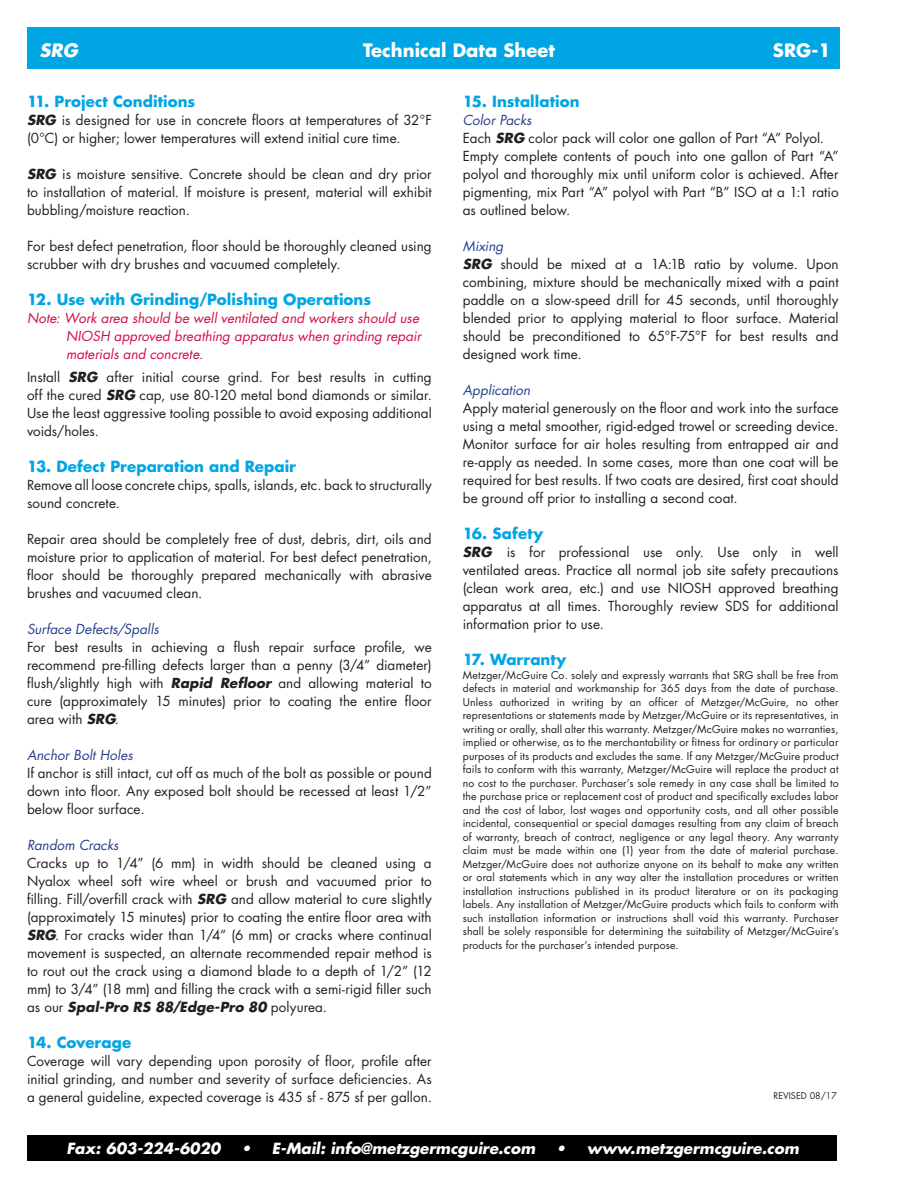
<style>
.page{position:relative;width:918px;height:1188px;background:#fff}
.page>*{position:absolute;margin:0;border:0;box-sizing:border-box;transform-origin:0 0}
.t1{font:700 18px "Futura Std";color:#fff}
.t2{font:italic 700 18px "Futura Std";color:#fff}
.t3{font:700 15px "Futura Std";letter-spacing:.005em;color:#00a6e4}
.t4{font:italic 700 15px "Futura Std";color:#fff}
.t5{font:13.5px/18px "Futura Std";letter-spacing:.005em;color:#231f20;text-align:justify}
.t6{font:italic 13.5px/18px "Futura Std";letter-spacing:.005em;color:#d20d44}
.t7{font:italic 13.5px "Futura Std";letter-spacing:.005em;color:#253f8e}
.t8{font:10.5px/13.5px "Futura Std";letter-spacing:.015em;color:#231f20;text-align:justify}
.t9{font:9px "Futura Std";color:#231f20}
.s1{font-weight:700;font-style:italic}
</style>
<div class="page">
<div style="left:27px;top:1136px;width:810px;height:25px;background:#000"></div>
<div style="left:27px;top:27px;width:812px;height:41px;background:#00a6e4"></div>
<p class="t2" style="left:39px;top:38px;width:40px">SRG</p>
<p class="t1" style="left:363px;top:38px;width:193px">Technical Data Sheet</p>
<p class="t1" style="left:773px;top:38px;width:59px">SRG-1</p>
<p class="t3" style="left:27px;top:92px;width:170px">11. Project Conditions</p>
<p class="t5" style="left:27px;top:112px;width:406px"><span class="s1">SRG</span> is designed for use in concrete floors at temperatures of 32°F (0°C) or higher; lower temperatures will extend initial cure time.</p>
<p class="t5" style="left:27px;top:166px;width:406px"><span class="s1">SRG</span> is moisture sensitive. Concrete should be clean and dry prior to installation of material. If moisture is present, material will exhibit bubbling/moisture reaction.</p>
<p class="t5" style="left:27px;top:238px;width:406px">For best defect penetration, floor should be thoroughly cleaned using scrubber with dry brushes and vacuumed completely.</p>
<p class="t3" style="left:27px;top:290px;width:346px">12. Use with Grinding/Polishing Operations</p>
<p class="t6" style="left:66px;top:310px;width:357px;text-indent:-39px">Note: Work area should be well ventilated and workers should use<br>NIOSH approved breathing apparatus when grinding repair materials and concrete.</p>
<p class="t5" style="left:27px;top:368px;width:406px">Install <span class="s1">SRG</span> after initial course grind. For best results in cutting off the cured <span class="s1">SRG</span> cap, use 80-120 metal bond diamonds or similar.<br>Use the least aggressive tooling possible to avoid exposing additional voids/holes.</p>
<p class="t3" style="left:27px;top:456px;width:270px">13. Defect Preparation and Repair</p>
<p class="t5" style="left:27px;top:476px;width:406px">Remove all loose concrete chips, spalls, islands, etc. back to structurally sound concrete.</p>
<p class="t5" style="left:27px;top:530px;width:406px">Repair area should be completely free of dust, debris, dirt, oils and moisture prior to application of material. For best defect penetration, floor should be thoroughly prepared mechanically with abrasive brushes and vacuumed clean.</p>
<p class="t7" style="left:27px;top:620px;width:133px">Surface Defects/Spalls</p>
<p class="t5" style="left:27px;top:638px;width:406px">For best results in achieving a flush repair surface profile, we recommend pre-filling defects larger than a penny (3/4” diameter) flush/slightly high with <span class="s1">Rapid Refloor</span> and allowing material to cure (approximately 15 minutes) prior to coating the entire floor area with <span class="s1">SRG</span>.</p>
<p class="t7" style="left:27px;top:746px;width:107px">Anchor Bolt Holes</p>
<p class="t5" style="left:27px;top:764px;width:406px">If anchor is still intact, cut off as much of the bolt as possible or pound down into floor. Any exposed bolt should be recessed at least 1/2” below floor surface.</p>
<p class="t7" style="left:27px;top:836px;width:93px">Random Cracks</p>
<p class="t5" style="left:27px;top:854px;width:406px">Cracks up to 1/4” (6 mm) in width should be cleaned using a Nyalox wheel soft wire wheel or brush and vacuumed prior to filling. Fill/overfill crack with <span class="s1">SRG</span> and allow material to cure slightly (approximately 15 minutes) prior to coating the entire floor area with <span class="s1">SRG</span>. For cracks wider than 1/4” (6 mm) or cracks where continual movement is suspected, an alternate recommended repair method is to rout out the crack using a diamond blade to a depth of 1/2” (12 mm) to 3/4” (18 mm) and filling the crack with a semi-rigid filler such as our <span class="s1">Spal-Pro RS 88/Edge-Pro 80</span> polyurea.</p>
<p class="t3" style="left:27px;top:1032px;width:106px">14. Coverage</p>
<p class="t5" style="left:27px;top:1052px;width:406px">Coverage will vary depending upon porosity of floor, profile after initial grinding, and number and severity of surface deficiencies. As a general guideline, expected coverage is 435 sf - 875 sf per gallon.</p>
<p class="t3" style="left:463px;top:92px;width:118px">15. Installation</p>
<p class="t7" style="left:463px;top:112px;width:70px">Color Packs</p>
<p class="t5" style="left:463px;top:130px;width:363px">Each <span class="s1">SRG</span> color pack will color one gallon of Part “A” Polyol.</p>
<p class="t5" style="left:463px;top:148px;width:377px">Empty complete contents of pouch into one gallon of Part “A” polyol and thoroughly mix until uniform color is achieved. After pigmenting, mix Part “A” polyol with Part “B” ISO at a 1:1 ratio as outlined below.</p>
<p class="t7" style="left:463px;top:238px;width:42px">Mixing</p>
<p class="t5" style="left:463px;top:256px;width:377px"><span class="s1">SRG</span> should be mixed at a 1A:1B ratio by volume. Upon combining, mixture should be mechanically mixed with a paint paddle on a slow-speed drill for 45 seconds, until thoroughly blended prior to applying material to floor surface. Material should be preconditioned to 65°F-75°F for best results and designed work time.</p>
<p class="t7" style="left:463px;top:382px;width:69px">Application</p>
<p class="t5" style="left:463px;top:400px;width:377px">Apply material generously on the floor and work into the surface using a metal smoother, rigid-edged trowel or screeding device.<br>Monitor surface for air holes resulting from entrapped air and re-apply as needed. In some cases, more than one coat will be required for best results. If two coats are desired, first coat should be ground off prior to installing a second coat.</p>
<p class="t3" style="left:463px;top:524px;width:82px">16. Safety</p>
<p class="t5" style="left:463px;top:544px;width:377px"><span class="s1">SRG</span> is for professional use only. Use only in well ventilated areas. Practice all normal job site safety precautions (clean work area, etc.) and use NIOSH approved breathing apparatus at all times. Thoroughly review SDS for additional information prior to use.</p>
<p class="t3" style="left:463px;top:650px;width:105px">17. Warranty</p>
<p class="t8" style="left:463px;top:668px;width:377px">Metzger/McGuire Co. solely and expressly warrants that SRG shall be free from defects in material and workmanship for 365 days from the date of purchase.<br>Unless authorized in writing by an officer of Metzger/McGuire, no other representations or statements made by Metzger/McGuire or its representatives, in writing or orally, shall alter this warranty. Metzger/McGuire makes no warranties, implied or otherwise, as to the merchantability or fitness for ordinary or particular purposes of its products and excludes the same. If any Metzger/McGuire product fails to conform with this warranty, Metzger/McGuire will replace the product at no cost to the purchaser. Purchaser’s sole remedy in any case shall be limited to the purchase price or replacement cost of product and specifically excludes labor and the cost of labor, lost wages and opportunity costs, and all other possible incidental, consequential or special damages resulting from any claim of breach of warranty, breach of contract, negligence or any legal theory. Any warranty claim must be made within one (1) year from the date of material purchase.<br>Metzger/McGuire does not authorize anyone on its behalf to make any written or oral statements which in any way alter the installation procedures or written installation instructions published in its product literature or on its packaging labels. Any installation of Metzger/McGuire products which fails to conform with such installation information or instructions shall void this warranty. Purchaser shall be solely responsible for determining the suitability of Metzger/McGuire’s products for the purchaser’s intended purpose.</p>
<p class="t9" style="left:774px;top:1090px;width:65px">REVISED 08/17</p>
<p class="t4" style="left:67px;top:1138px;width:155px">Fax: 603-224-6020</p>
<p class="t4" style="left:241px;top:1138px;width:296px">• E-Mail: info@metzgermcguire.com</p>
<p class="t4" style="left:556px;top:1138px;width:245px">• www.metzgermcguire.com</p>
</div>
